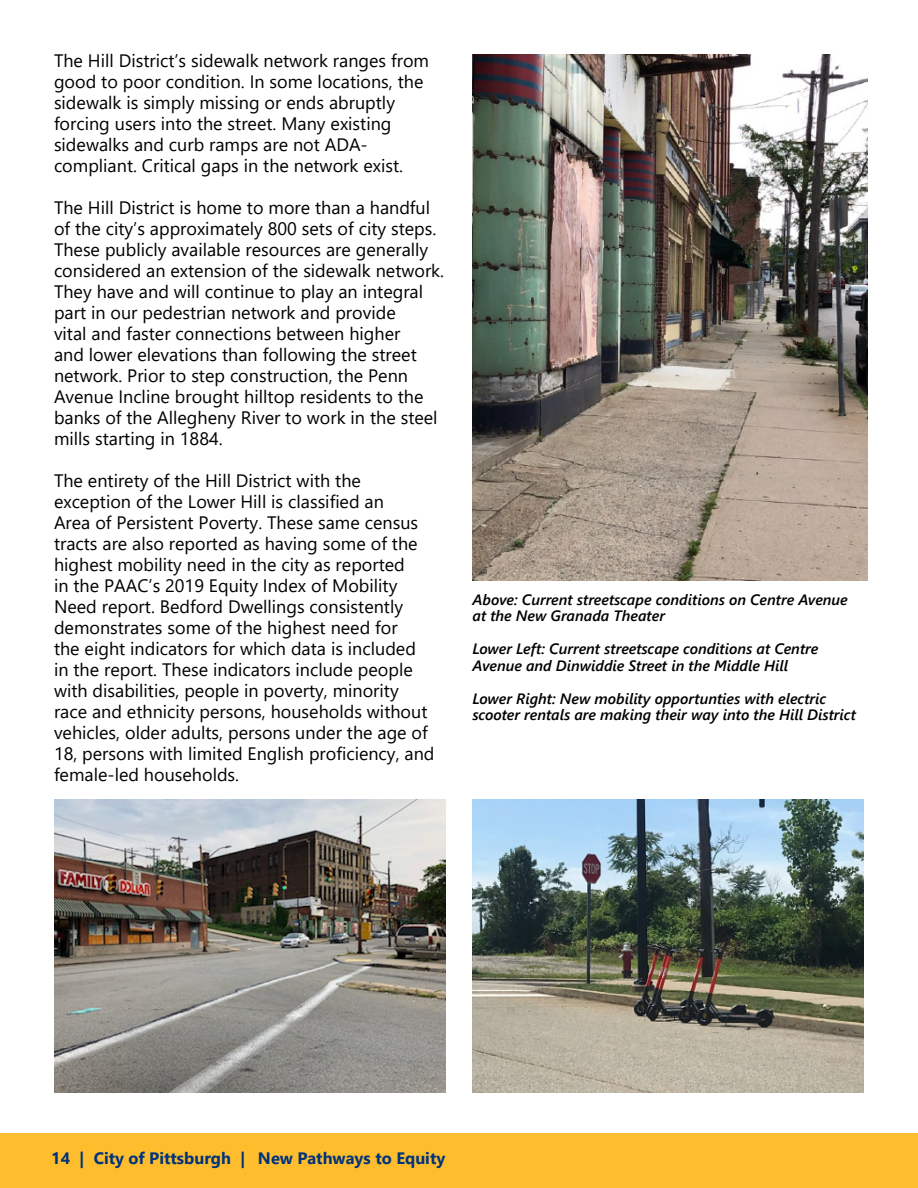
<style>
.page{position:relative;width:918px;height:1188px;background:#fff}
.page>*{position:absolute;margin:0;border:0;box-sizing:border-box;transform-origin:0 0}
.t1{font:18px/21px "Segoe UI";color:#000}
.t2{font:700 16.5px "Segoe UI";color:#00337c}
.t3{font:italic 600 15px/16.5px "Segoe UI";color:#000}
</style>
<div class="page">
<div style="left:0;top:1134px;width:918px;height:54px;background:#febd2d"></div>
<img style="left:54px;top:799px;width:392px;height:294px">
<img style="left:472px;top:54px;width:395px;height:526px">
<img style="left:472px;top:799px;width:392px;height:294px">
<p class="t1" style="left:54px;top:49px;width:377px">The Hill District’s sidewalk network ranges from good to poor condition. In some locations, the sidewalk is simply missing or ends abruptly forcing users into the street. Many existing sidewalks and curb ramps are not ADA&shy;compliant. Critical gaps in the network exist.</p>
<p class="t1" style="left:54px;top:196px;width:392px">The Hill District is home to more than a handful of the city’s approximately 800 sets of city steps.<br>These publicly available resources are generally considered an extension of the sidewalk network.<br>They have and will continue to play an integral part in our pedestrian network and provide<br>vital and faster connections between higher<br>and lower elevations than following the street network. Prior to step construction, the Penn Avenue Incline brought hilltop residents to the banks of the Allegheny River to work in the steel mills starting in 1884.</p>
<p class="t1" style="left:54px;top:469px;width:382px">The entirety of the Hill District with the exception of the Lower Hill is classified an<br>Area of Persistent Poverty. These same census tracts are also reported as having some of the highest mobility need in the city as reported<br>in the PAAC’s 2019 Equity Index of Mobility Need report. Bedford Dwellings consistently demonstrates some of the highest need for<br>the eight indicators for which data is included in the report. These indicators include people with disabilities, people in poverty, minority race and ethnicity persons, households without vehicles, older adults, persons under the age of 18, persons with limited English proficiency, and female-led households.</p>
<p class="t3" style="left:472px;top:589px;width:377px">Above: Current streetscape conditions on Centre Avenue at the New Granada Theater</p>
<p class="t3" style="left:472px;top:638px;width:347px">Lower Left: Current streetscape conditions at Centre<br>Avenue and Dinwiddie Street in the Middle Hill</p>
<p class="t3" style="left:472px;top:688px;width:385px">Lower Right: New mobility opportunties with electric scooter rentals are making their way into the Hill District</p>
<p class="t2" style="left:51px;top:1142px;width:525px">14 | City of Pittsburgh | RAISing the Hill: Infras ructure for Equity</p>
<p class="t2" style="left:258px;top:1142px;width:189px">New Pathways to Equity</p>
</div>
